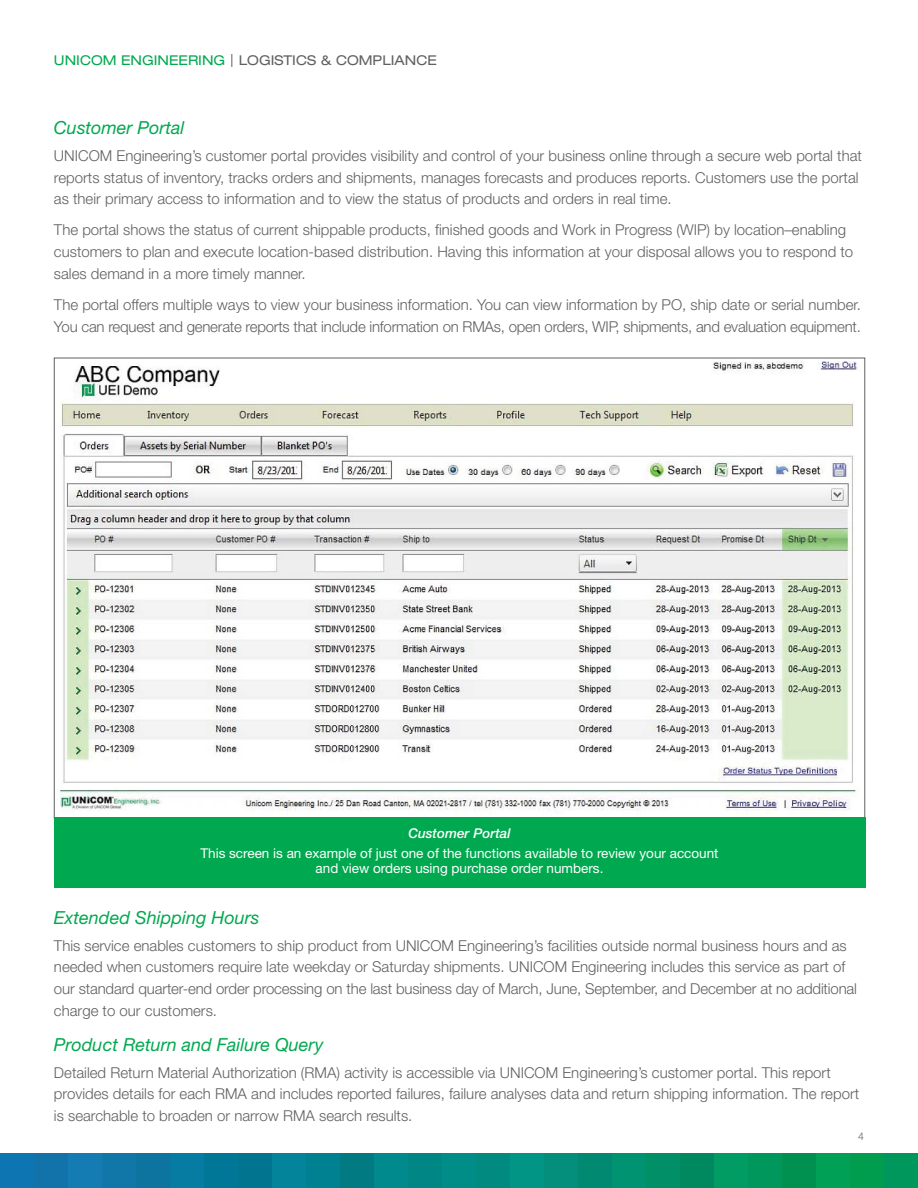
<style>
.page{position:relative;width:918px;height:1188px;background:#fff}
.page>*{position:absolute;margin:0;border:0;box-sizing:border-box;transform-origin:0 0}
.t1{font:italic 18px "Helvetica Neue";color:#00a94f}
.t2{font:300 15px/21.8px "Helvetica Neue";color:#5f6062}
.t3{font:13.5px/15px "Helvetica Neue";color:#fff;text-align:center}
.t4{font:expanded 13.5px "Helvetica Neue";color:#5f6062}
.t5{font:italic 500 13.5px "Helvetica Neue";color:#fff}
.t6{font:300 10.5px "Helvetica Neue";color:#5f6062}
.s1{color:#00a94f}
</style>
<div class="page">
<svg style="left:232px;top:54px;width:1px;height:13px"></svg>
<svg style="left:0;top:1153px;width:918px;height:1px"></svg>
<div style="left:0;top:1154px;width:35px;height:34px;background:#0e75b3"></div>
<div style="left:35px;top:1154px;width:34px;height:34px;background:#1273ab"></div>
<div style="left:69px;top:1154px;width:34px;height:34px;background:#157cb3"></div>
<div style="left:103px;top:1154px;width:34px;height:34px;background:#1077a8"></div>
<div style="left:137px;top:1154px;width:34px;height:34px;background:#0c749e"></div>
<div style="left:171px;top:1154px;width:34px;height:34px;background:#077ca2"></div>
<div style="left:205px;top:1154px;width:34px;height:34px;background:#007797"></div>
<div style="left:239px;top:1154px;width:34px;height:34px;background:#01758f"></div>
<div style="left:273px;top:1154px;width:34px;height:34px;background:#03849b"></div>
<div style="left:307px;top:1154px;width:34px;height:34px;background:#008192"></div>
<div style="left:341px;top:1154px;width:34px;height:34px;background:#027a82"></div>
<div style="left:375px;top:1154px;width:34px;height:34px;background:#008a8e"></div>
<div style="left:409px;top:1154px;width:34px;height:34px;background:#008685"></div>
<div style="left:443px;top:1154px;width:34px;height:34px;background:#008d88"></div>
<div style="left:477px;top:1154px;width:34px;height:34px;background:#008a80"></div>
<div style="left:511px;top:1154px;width:34px;height:34px;background:#009584"></div>
<div style="left:545px;top:1154px;width:34px;height:34px;background:#038f7b"></div>
<div style="left:579px;top:1154px;width:34px;height:34px;background:#018a71"></div>
<div style="left:613px;top:1154px;width:34px;height:34px;background:#009371"></div>
<div style="left:647px;top:1154px;width:34px;height:34px;background:#008f66"></div>
<div style="left:681px;top:1154px;width:34px;height:34px;background:#00885f"></div>
<div style="left:715px;top:1154px;width:34px;height:34px;background:#009c64"></div>
<div style="left:749px;top:1154px;width:34px;height:34px;background:#00975c"></div>
<div style="left:783px;top:1154px;width:34px;height:34px;background:#00904f"></div>
<div style="left:817px;top:1154px;width:34px;height:34px;background:#00a056"></div>
<div style="left:851px;top:1154px;width:34px;height:34px;background:#009d4e"></div>
<div style="left:885px;top:1154px;width:33px;height:34px;background:#00975c"></div>
<img style="left:60px;top:361px;width:799px;height:454px">
<div style="left:54px;top:818px;width:811px;height:70px;background:#00a94f"></div>
<p class="t4" style="left:54px;top:55px;width:384px"><span class="s1">UNICOM ENGINEERING</span> LOGISTICS &amp; COMPLIANCE</p>
<p class="t1" style="left:54px;top:121px;width:132px">Customer Portal</p>
<p class="t2" style="left:54px;top:146px;width:809px">UNICOM Engineering’s customer portal provides visibility and control of your business online through a secure web portal that reports status of inventory, tracks orders and shipments, manages forecasts and produces reports. Customers use the portal as their primary access to information and to view the status of products and orders in real time.</p>
<p class="t2" style="left:54px;top:221px;width:801px">The portal shows the status of current shippable products, finished goods and Work in Progress (WIP) by location–enabling customers to plan and execute location-based distribution. Having this information at your disposal allows you to respond to sales demand in a more timely manner.</p>
<p class="t2" style="left:54px;top:295px;width:809px">The portal offers multiple ways to view your business information. You can view information by PO, ship date or serial number.<br>You can request and generate reports that include information on RMAs, open orders, WIP, shipments, and evaluation equipment.</p>
<p class="t5" style="left:408px;top:829px;width:104px">Customer Portal</p>
<p class="t3" style="left:200px;top:847px;width:520px">This screen is an example of just one of the functions available to review your account and view orders using purchase order numbers.</p>
<p class="t1" style="left:54px;top:911px;width:207px">Extended Shipping Hours</p>
<p class="t2" style="left:54px;top:936px;width:805px">This service enables customers to ship product from UNICOM Engineering’s facilities outside normal business hours and as needed when customers require late weekday or Saturday shipments. UNICOM Engineering includes this service as part of our standard quarter-end order processing on the last business day of March, June, September, and December at no additional charge to our customers.</p>
<p class="t1" style="left:54px;top:1038px;width:271px">Product Return and Failure Query</p>
<p class="t2" style="left:54px;top:1063px;width:807px">Detailed Return Material Authorization (RMA) activity is accessible via UNICOM Engineering’s customer portal. This report provides details for each RMA and includes reported failures, failure analyses data and return shipping information. The report is searchable to broaden or narrow RMA search results.</p>
<p class="t6" style="left:858px;top:1132px;width:7px">4</p>
</div>
